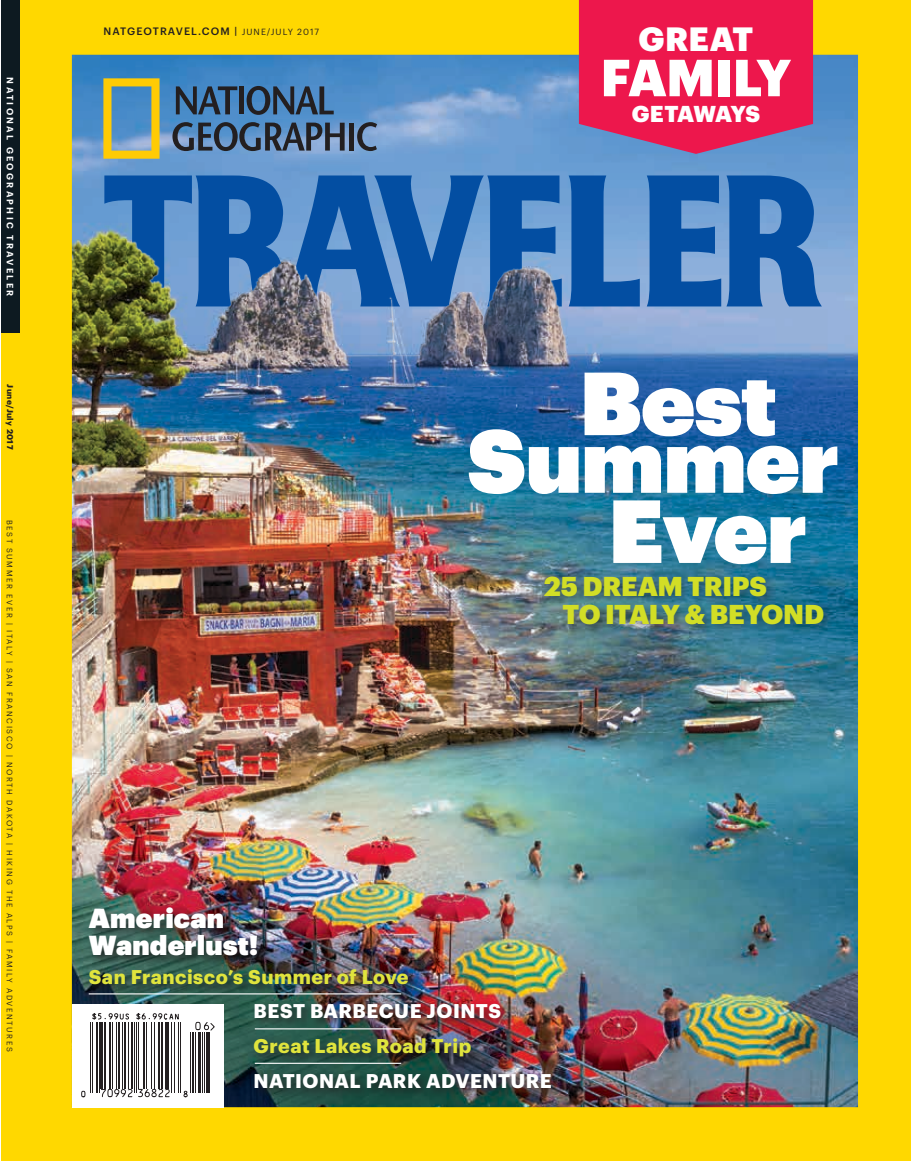
<style>
.page{position:relative;width:911px;height:1161px;background:#fff}
.page>*{position:absolute;margin:0;border:0;box-sizing:border-box;transform-origin:0 0}
.t1{font:87.45px/127.8px "Graphik Super";letter-spacing:-.005em;color:#fff;text-align:center}
.t2{font:900 51px "Graphik";letter-spacing:-.015em;color:#fff}
.t3{font:900 33px "Graphik";letter-spacing:.005em;color:#fff}
.t4{font:27px/27px "Graphik Super";letter-spacing:.005em;color:#fff}
.t5{font:900 26.7px/27.8px "Graphik";letter-spacing:-.01em;color:#d2de26}
.t6{font:900 22.5px "Graphik";letter-spacing:-.035em;color:#fff}
.t7{font:700 19.5px "Graphik";letter-spacing:.025em;color:#e0e43d}
.t8{font:700 19.5px "Graphik";letter-spacing:.02em;color:#fff}
.t9{font:500 10.5px "Graphik";letter-spacing:.105em;color:#231f20}
.t10{font:600 9px "Graphik";letter-spacing:.255em;color:#fff}
.t11{font:700 8.25px "Graphik";letter-spacing:.05em;color:#231f20}
.t12{font:7.8px "Graphik";letter-spacing:.205em;color:#231f20}
.s1{font-weight:400;font-size:8.7px}
</style>
<div class="page">
<div style="left:1px;top:332px;width:18px;height:829px;background:#ffd800"></div>
<img style="left:72px;top:55px;width:785px;height:1052px">
<div style="left:19px;top:0;width:891px;height:55px;background:#ffd800"></div>
<div style="left:19px;top:1107px;width:891px;height:54px;background:#ffd800"></div>
<div style="left:857px;top:0;width:53px;height:1161px;background:#ffd800"></div>
<div style="left:19px;top:0;width:53px;height:1161px;background:#ffd800"></div>
<div style="left:72px;top:1004px;width:152px;height:103px;background:#fff"></div>
<hr style="left:90px;top:1022px;width:1px;height:71px;background:#231f20">
<hr style="left:92px;top:1022px;width:1px;height:71px;background:#231f20">
<hr style="left:96px;top:1022px;width:2px;height:71px;background:#231f20">
<hr style="left:99px;top:1022px;width:1px;height:71px;background:#231f20">
<hr style="left:100px;top:1022px;width:3px;height:66px;background:#231f20">
<hr style="left:104px;top:1022px;width:2px;height:66px;background:#231f20">
<hr style="left:109px;top:1022px;width:2px;height:66px;background:#231f20">
<hr style="left:112px;top:1022px;width:1px;height:66px;background:#231f20">
<hr style="left:116px;top:1022px;width:1px;height:66px;background:#231f20">
<hr style="left:118px;top:1022px;width:2px;height:66px;background:#231f20">
<hr style="left:122px;top:1022px;width:1px;height:66px;background:#231f20">
<hr style="left:124px;top:1022px;width:2px;height:66px;background:#231f20">
<hr style="left:128px;top:1022px;width:1px;height:66px;background:#231f20">
<hr style="left:131px;top:1022px;width:2px;height:66px;background:#231f20">
<hr style="left:134px;top:1022px;width:1px;height:71px;background:#231f20">
<hr style="left:136px;top:1022px;width:1px;height:71px;background:#231f20">
<hr style="left:138px;top:1022px;width:1px;height:66px;background:#231f20">
<hr style="left:143px;top:1022px;width:1px;height:66px;background:#231f20">
<hr style="left:144px;top:1022px;width:1px;height:66px;background:#231f20">
<hr style="left:146px;top:1022px;width:1px;height:66px;background:#231f20">
<hr style="left:151px;top:1022px;width:1px;height:66px;background:#231f20">
<hr style="left:154px;top:1022px;width:1px;height:66px;background:#231f20">
<hr style="left:158px;top:1022px;width:2px;height:66px;background:#231f20">
<hr style="left:161px;top:1022px;width:2px;height:66px;background:#231f20">
<hr style="left:164px;top:1022px;width:2px;height:66px;background:#231f20">
<hr style="left:167px;top:1022px;width:2px;height:66px;background:#231f20">
<hr style="left:171px;top:1022px;width:1px;height:71px;background:#231f20">
<hr style="left:174px;top:1022px;width:1px;height:71px;background:#231f20">
<hr style="left:178px;top:1022px;width:1px;height:71px;background:#231f20">
<hr style="left:180px;top:1022px;width:1px;height:71px;background:#231f20">
<hr style="left:190px;top:1032px;width:1px;height:61px;background:#231f20">
<hr style="left:192px;top:1032px;width:2px;height:61px;background:#231f20">
<hr style="left:195px;top:1032px;width:1px;height:61px;background:#231f20">
<hr style="left:198px;top:1032px;width:3px;height:61px;background:#231f20">
<hr style="left:202px;top:1032px;width:1px;height:61px;background:#231f20">
<hr style="left:204px;top:1032px;width:1px;height:61px;background:#231f20">
<hr style="left:206px;top:1032px;width:3px;height:61px;background:#231f20">
<svg style="left:81px;top:1091px;width:4px;height:6px"></svg>
<svg style="left:100px;top:1088px;width:70px;height:9px"></svg>
<svg style="left:183px;top:1091px;width:5px;height:6px"></svg>
<svg style="left:92px;top:1013px;width:87px;height:7px"></svg>
<svg style="left:195px;top:1021px;width:19px;height:10px"></svg>
<svg style="left:568px;top:176px;width:71px;height:130px;background:#437ebf"></svg>
<svg style="left:646px;top:176px;width:175px;height:130px;background:#2a6ab2"></svg>
<svg style="left:104px;top:176px;width:457px;height:64px;background:#2b6cb3"></svg>
<svg style="left:579px;top:0;width:234px;height:154px;background:#df2358"></svg>
<div style="left:1px;top:0;width:18px;height:332px;background:#0d1a21"></div>
<svg style="left:103px;top:78px;width:56px;height:81px;background:#9ca976"></svg>
<svg style="left:176px;top:86px;width:61px;height:28px;background:#375b7e"></svg>
<hr style="left:239px;top:86px;width:4px;height:28px;background:#231f20">
<svg style="left:246px;top:86px;width:87px;height:29px;background:#3b5e82"></svg>
<svg style="left:172px;top:122px;width:172px;height:29px;background:#4b6583"></svg>
<div style="left:349px;top:123px;width:5px;height:28px;background:#231f20"></div>
<svg style="left:357px;top:122px;width:20px;height:29px"></svg>
<div style="left:251px;top:1070px;width:312px;height:30px;background:#231f20;opacity:.75"></div>
<div style="left:251px;top:1035px;width:231px;height:33px;background:#231f20;opacity:.75"></div>
<div style="left:86px;top:967px;width:334px;height:30px;background:#231f20;opacity:.75"></div>
<div style="left:251px;top:1000px;width:261px;height:31px;background:#231f20;opacity:.75"></div>
<hr style="left:255px;top:1028px;width:146px;height:1px;background:#fff">
<hr style="left:89px;top:993px;width:312px;height:1px;background:#fff">
<hr style="left:255px;top:1063px;width:146px;height:1px;background:#fff">
<div style="left:86px;top:904px;width:183px;height:64px;background:#231f20;opacity:.75"></div>
<img style="left:77px;top:240px;width:522px;height:145px">
<div style="left:539px;top:572px;width:238px;height:36px;background:#231f20;opacity:.45"></div>
<div style="left:558px;top:599px;width:275px;height:36px;background:#231f20;opacity:.45"></div>
<p class="t10" style="left:17px;top:77px;width:220px;rotate:90deg">NATIONAL GEOGRAPHIC TRAVELER</p>
<p class="t11" style="left:16px;top:384px;width:66px;rotate:90deg">June/July 2017</p>
<p class="t12" style="left:15px;top:520px;width:533px;rotate:90deg">BEST SUMMER EVER | ITALY | SAN FRANCISCO | NORTH DAKOTA | HIKING THE ALPS | FAMILY ADVENTURES</p>
<h3 class="t9" style="left:103px;top:23px;width:217px">NATGEOTRAVEL.COM | <span class="s1">JUNE/JULY 2017</span></h3>
<h3 class="t3" style="left:638px;top:14px;width:116px">GREAT</h3>
<h2 class="t2" style="left:600px;top:38px;width:192px">FAMILY</h2>
<h3 class="t6" style="left:631px;top:96px;width:130px">GETAWAYS</h3>
<h1 class="t1" style="left:579px;top:331px;width:229px">Best<br>Ever</h1>
<h1 class="t1" style="left:467px;top:389px;width:373px">Summer</h1>
<h3 class="t5" style="left:562px;top:570px;width:263px;text-indent:-19px">25 DREAM TRIPS<br>TO ITALY &amp; BEYOND</h3>
<h3 class="t4" style="left:89px;top:902px;width:171px">American<br>Wanderlust!</h3>
<h3 class="t7" style="left:89px;top:962px;width:321px">San Francisco’s Summer of Love</h3>
<h3 class="t8" style="left:253px;top:996px;width:249px">BEST BARBECUE JOINTS</h3>
<h3 class="t7" style="left:253px;top:1031px;width:219px">Great Lakes Road Trip</h3>
<h3 class="t8" style="left:253px;top:1066px;width:300px">NATIONAL PARK ADVENTURE</h3>
</div>
